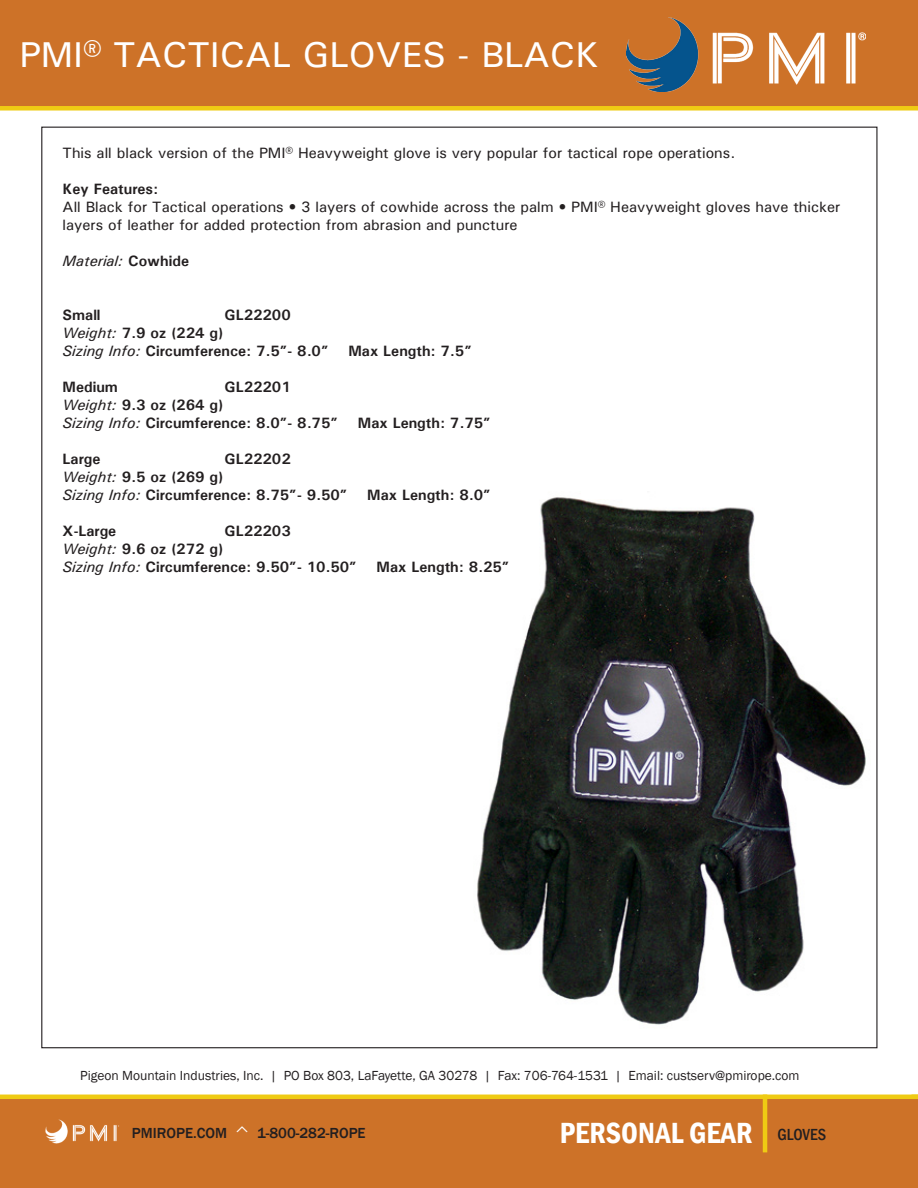
<style>
.page{position:relative;width:918px;height:1188px;background:#fff}
.page>*{position:absolute;margin:0;border:0;box-sizing:border-box;transform-origin:0 0}
.t1{font:500 36px "Univers";color:#fff}
.t2{font:600 condensed 30px "Franklin Gothic";color:#fff}
.t3{font:500 condensed 16.5px "Franklin Gothic";color:#231f20}
.t4{font:700 15px "Univers";color:#231f20}
.t5{font:500 15px/18px "Univers";color:#231f20}
.t6{font:500 15px "Franklin Gothic";color:#231f20}
.t7{font:italic 500 15px "Univers";color:#231f20}
.t8{font:13.5px "Franklin Gothic";color:#231f20}
.s1{font-weight:700;font-style:normal}
.s2{font-weight:500;font-style:italic}
</style>
<div class="page">
<img style="left:477px;top:497px;width:389px;height:528px">
<div style="left:0;top:1097px;width:918px;height:91px;background:#cd7228"></div>
<img style="left:45px;top:1119px;width:74px;height:25px">
<hr style="left:0;top:1095px;width:918px;height:4px;background:#efcb13">
<hr style="left:763px;top:1095px;width:4px;height:57px;background:#efcb13">
<div style="left:0;top:0;width:918px;height:108px;background:#cd7228"></div>
<div style="left:0;top:106px;width:918px;height:5px;background:#efcb13"></div>
<img style="left:626px;top:17px;width:239px;height:74px">
<p class="t1" style="left:19px;top:31px;width:581px">PMI® TACTICAL GLOVES - BLACK</p>
<p class="t5" style="left:63px;top:144px;width:674px">This all black version of the PMI® Heavyweight glove is very popular for tactical rope operations.</p>
<p class="t4" style="left:63px;top:180px;width:97px">Key Features:</p>
<p class="t5" style="left:63px;top:198px;width:779px">All Black for Tactical operations • 3 layers of cowhide across the palm • PMI® Heavyweight gloves have thicker layers of leather for added protection from abrasion and puncture</p>
<p class="t7" style="left:63px;top:251px;width:128px">Material: <span class="s1">Cowhide</span></p>
<p class="t4" style="left:63px;top:306px;width:39px">Small</p>
<p class="t4" style="left:225px;top:306px;width:68px">GL22200</p>
<p class="t4" style="left:63px;top:324px;width:162px"><span class="s2">Weight:</span> 7.9 oz (224 g)</p>
<p class="t4" style="left:63px;top:342px;width:267px"><span class="s2">Sizing Info:</span> Circumference: 7.5”- 8.0”</p>
<p class="t4" style="left:348px;top:342px;width:125px">Max Length: 7.5”</p>
<p class="t4" style="left:63px;top:378px;width:57px">Medium</p>
<p class="t4" style="left:225px;top:378px;width:68px">GL22201</p>
<p class="t4" style="left:63px;top:396px;width:162px"><span class="s2">Weight:</span> 9.3 oz (264 g)</p>
<p class="t4" style="left:63px;top:414px;width:277px"><span class="s2">Sizing Info:</span> Circumference: 8.0”- 8.75”</p>
<p class="t4" style="left:358px;top:414px;width:134px">Max Length: 7.75”</p>
<p class="t4" style="left:63px;top:450px;width:39px">Large</p>
<p class="t4" style="left:225px;top:450px;width:68px">GL22202</p>
<p class="t4" style="left:63px;top:468px;width:162px"><span class="s2">Weight:</span> 9.5 oz (269 g)</p>
<p class="t4" style="left:63px;top:486px;width:286px"><span class="s2">Sizing Info:</span> Circumference: 8.75”- 9.50”</p>
<p class="t4" style="left:367px;top:486px;width:125px">Max Length: 8.0”</p>
<p class="t4" style="left:63px;top:522px;width:55px">X-Large</p>
<p class="t4" style="left:225px;top:522px;width:68px">GL22203</p>
<p class="t4" style="left:63px;top:540px;width:162px"><span class="s2">Weight:</span> 9.6 oz (272 g)</p>
<p class="t4" style="left:63px;top:558px;width:296px"><span class="s2">Sizing Info:</span> Circumference: 9.50”- 10.50”</p>
<p class="t4" style="left:377px;top:558px;width:134px">Max Length: 8.25”</p>
<p class="t8" style="left:80px;top:1067px;width:721px">Pigeon Mountain Industries, Inc. | PO Box 803, LaFayette, GA 30278 | Fax: 706-764-1531 | Email: custserv@pmirope.com</p>
<p class="t6" style="left:132px;top:1123px;width:97px">PMIROPE.COM</p>
<p class="t6" style="left:257px;top:1123px;width:110px">1-800-282-ROPE</p>
<p class="t2" style="left:560px;top:1113px;width:194px">PERSONAL GEAR</p>
<p class="t3" style="left:778px;top:1124px;width:50px">GLOVES</p>
</div>
